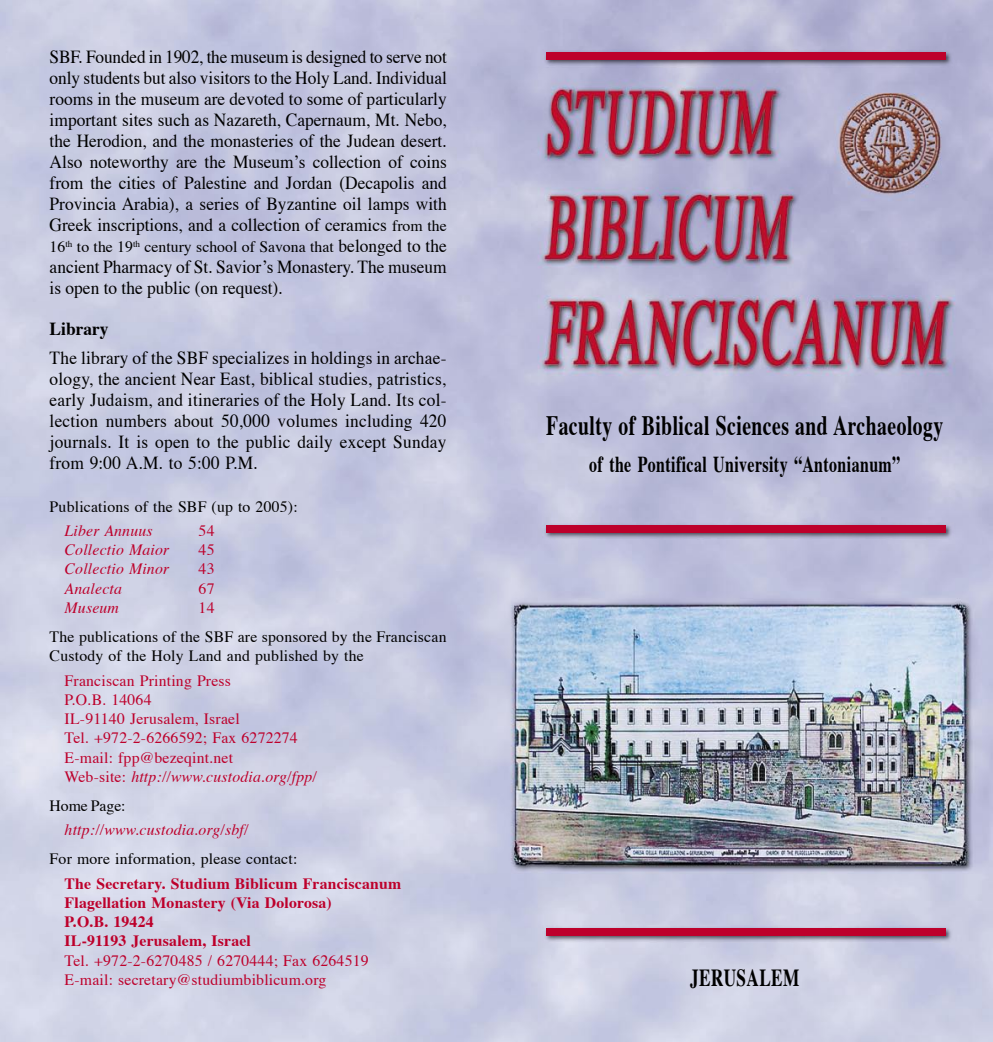
<style>
.page{position:relative;width:993px;height:1042px;background:#fff}
.page>*{position:absolute;margin:0;border:0;box-sizing:border-box;transform-origin:0 0}
.t1{font:700 28px "Times";letter-spacing:.025em;color:#000;scale:.7 1}
.t2{font:700 24.5px "Times";letter-spacing:.025em;color:#000;scale:.7 1}
.t3{font:700 22.75px "Times";letter-spacing:.025em;color:#000;scale:.7 1}
.t4{font:18.38px/21px "Times";color:#000;text-align:justify;scale:.94 1}
.t5{font:700 18.38px "Times";color:#000;scale:.94 1}
.t6{font:15.75px/19.2px "Times";letter-spacing:.01em;color:#bd002b}
.t7{font:15.75px/19.2px "Times";letter-spacing:.01em;color:#000}
.t8{font:700 15.75px/19.2px "Times";letter-spacing:.01em;color:#bd002b}
.t9{font:italic 15.75px "Times";letter-spacing:.01em;color:#bd002b}
.s1{font-size:15.75px}
.s2{font-size:18.38px}
.s3{font-style:italic}
</style>
<div class="page">
<img style="left:0;top:0;width:992px;height:1042px">
<img style="left:543px;top:522px;width:409px;height:18px">
<div style="left:546px;top:525px;width:399px;height:7px;background:#bd002b"></div>
<img style="left:543px;top:49px;width:409px;height:18px">
<div style="left:546px;top:53px;width:399px;height:7px;background:#bd002b"></div>
<img style="left:543px;top:925px;width:409px;height:18px">
<div style="left:546px;top:928px;width:399px;height:7px;background:#bd002b"></div>
<p class="t4" style="left:50px;top:48px;width:424px">SBF. Founded in 1902, the museum is designed to serve not only students but also visitors to the Holy Land. Individual rooms in the museum are devoted to some of particularly important sites such as Nazareth, Capernaum, Mt. Nebo, the Herodion, and the mon as ter ies of the Judean desert.<br>Also noteworthy are the Museumʼs col lec tion of coins from the cities of Palestine and Jordan (Decapolis and Provincia Arabia), a series of Byzantine oil lamps with Greek in scrip tions, and a collection of ceramics <span class="s1">from the</span></p>
<p class="t7" style="left:50px;top:238px;width:398px">16<sup>th</sup> to the 19<sup>th</sup> century school of Savona that <span class="s2">be longed to the</span></p>
<p class="t4" style="left:50px;top:258px;width:424px">ancient Pharmacy of St. Saviorʼs Mon as tery. The mu se um is open to the public (on re quest).</p>
<p class="t5" style="left:50px;top:316px;width:64px">Library</p>
<p class="t4" style="left:50px;top:348px;width:423px">The library of the SBF specializes in holdings in ar chae - ol o gy, the ancient Near East, biblical studies, patristics, early Judaism, and itineraries of the Holy Land. Its col&shy;lec tion numbers about 50,000 volumes in clud ing 420 jour nals. It is open to the public daily except Sunday from 9:00 A.M. to 5:00 P.M.</p>
<p class="t7" style="left:50px;top:498px;width:249px">Publications of the SBF (up to 2005):</p>
<p class="t9" style="left:65px;top:521px;width:89px">Liber Annuus</p>
<p class="t6" style="left:198px;top:522px;width:17px">54</p>
<p class="t9" style="left:65px;top:540px;width:106px">Collectio Maior</p>
<p class="t6" style="left:198px;top:541px;width:17px">45</p>
<p class="t9" style="left:65px;top:559px;width:106px">Collectio Minor</p>
<p class="t6" style="left:198px;top:560px;width:17px">43</p>
<p class="t9" style="left:65px;top:579px;width:59px">Analecta</p>
<p class="t6" style="left:198px;top:580px;width:17px">67</p>
<p class="t9" style="left:65px;top:598px;width:56px">Museum</p>
<p class="t6" style="left:198px;top:599px;width:17px">14</p>
<p class="t7" style="left:50px;top:628px;width:398px">The publications of the SBF are sponsored by the Franciscan<br>Custody of the Holy Land and published by the</p>
<p class="t6" style="left:65px;top:671px;width:254px">Franciscan Printing Press<br>P.O.B. 14064<br>IL-91140 Jerusalem, Israel<br>Tel. +972-2-6266592; Fax 6272274<br>E-mail: fpp@bezeqint.net<br>Web-site: <span class="s3">http://www.custodia.org/fpp/</span></p>
<p class="t9" style="left:65px;top:820px;width:185px">http://www.custodia.org/sbf/</p>
<p class="t8" style="left:65px;top:874px;width:338px">The Secretary. Studium Biblicum Franciscanum<br>Flagellation Monastery (Via Dolorosa)<br>P.O.B. 19424<br>IL-91193 Jerusalem, Israel</p>
<p class="t6" style="left:65px;top:951px;width:305px">Tel. +972-2-6270485 / 6270444; Fax 6264519<br>E-mail: secretary@studiumbiblicum.org</p>
<p class="t7" style="left:50px;top:797px;width:77px">Home Page:</p>
<p class="t7" style="left:50px;top:850px;width:249px">For more information, please contact:</p>
<h1 class="t1" style="left:546px;top:407px;width:568px">Faculty of Biblical Sciences and Archaeology</h1>
<p class="t3" style="left:589px;top:449px;width:445px">of the Pontifical University “Antonianum”</p>
<h2 class="t2" style="left:690px;top:961px;width:157px">JERUSALEM</h2>
</div>
